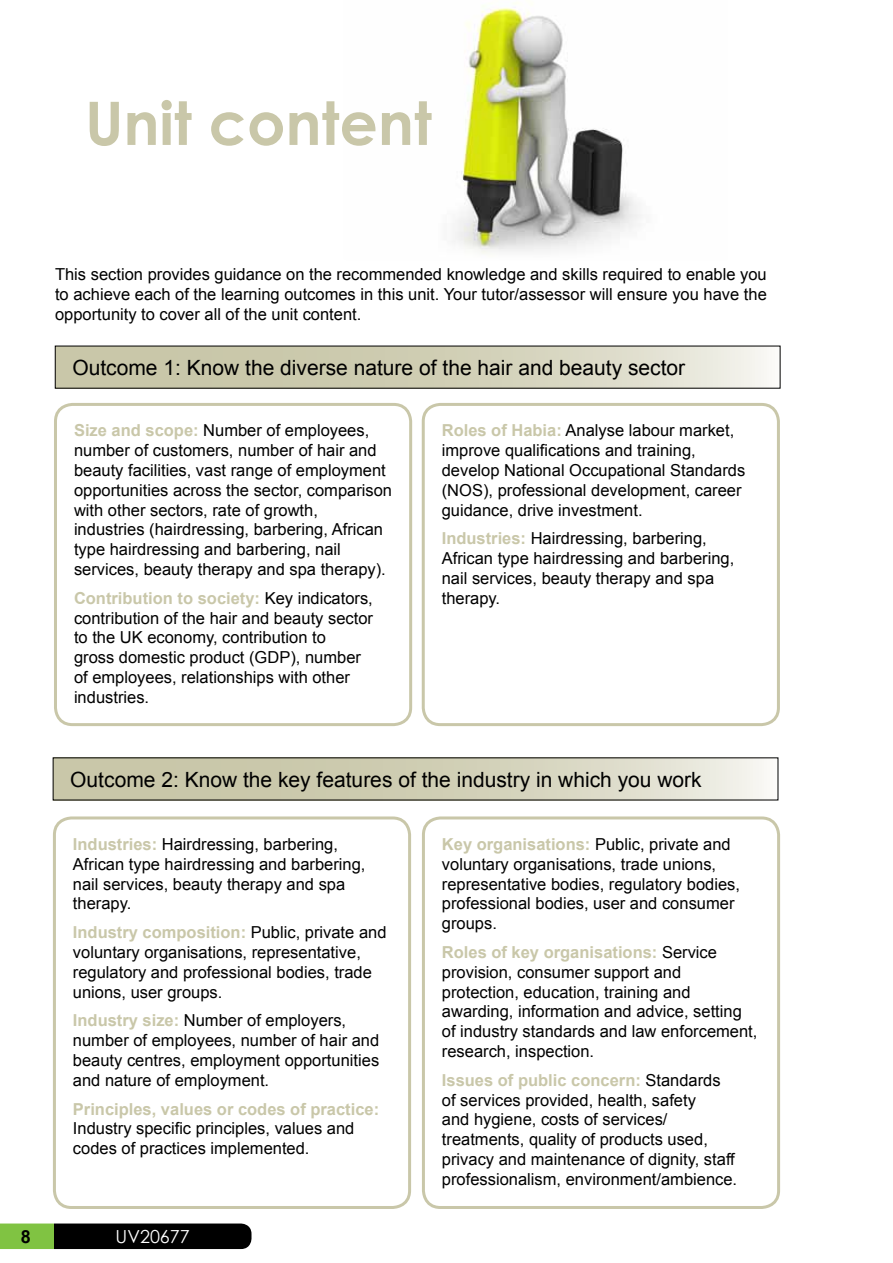
<style>
.page{position:relative;width:893px;height:1263px;background:#fff}
.page>*{position:absolute;margin:0;border:0;box-sizing:border-box;transform-origin:0 0}
.t1{font:700 60px "Century Gothic";color:#c9c7a9}
.t2{font:21px "Arial";color:#000}
.t3{font:18px "Century Gothic";color:#fff}
.t4{font:700 18px "Arial";color:#000}
.t5{font:16.5px/19.8px "Arial";color:#000}
.t6{font:700 16.5px "Arial";color:#c9c7a9}
.s1{font-weight:700;color:#c9c7a9}
</style>
<div class="page">
<img style="left:452px;top:3px;width:190px;height:251px">
<svg style="left:57px;top:348px;width:710px;height:38px;background:#d4d2ba"></svg>
<svg style="left:0;top:1223px;width:251px;height:26px;background:#212f14"></svg>
<div style="left:54px;top:403px;width:358px;height:323px;border:3px solid #c9c7a9;border-radius:17px"></div>
<div style="left:422px;top:403px;width:358px;height:323px;border:3px solid #c9c7a9;border-radius:17px"></div>
<svg style="left:55px;top:760px;width:709px;height:38px;background:#d4d2ba"></svg>
<div style="left:53px;top:816px;width:358px;height:393px;border:3px solid #c9c7a9;border-radius:17px"></div>
<div style="left:422px;top:816px;width:358px;height:393px;border:3px solid #c9c7a9;border-radius:17px"></div>
<h1 class="t1" style="left:85px;top:78px;width:348px">Unit content</h1>
<p class="t5" style="left:55px;top:265px;width:713px;text-align:justify">This section provides guidance on the recommended knowledge and skills required to enable you to achieve each of the learning outcomes in this unit. Your tutor/assessor will ensure you have the opportunity to cover all of the unit content.</p>
<p class="t2" style="left:72px;top:354px;width:614px">Outcome 1: Know the diverse nature of the hair and beauty sector</p>
<p class="t5" style="left:74px;top:421px;width:320px"><span class="s1">Size and scope:</span> Number of employees, number of customers, number of hair and beauty facilities, vast range of employment opportunities across the sector, comparison with other sectors, rate of growth, industries (hairdressing, barbering, African type hairdressing and barbering, nail services, beauty therapy and spa therapy).</p>
<p class="t5" style="left:74px;top:588px;width:300px"><span class="s1">Contribution to society:</span> Key indicators, contribution of the hair and beauty sector to the UK economy, contribution to<br>gross domestic product (GDP), number of employees, relationships with other industries.</p>
<p class="t5" style="left:442px;top:421px;width:305px"><span class="s1">Roles of Habia:</span> Analyse labour market, improve qualifications and training, develop National Occupational Standards (NOS), professional development, career guidance, drive investment.</p>
<p class="t5" style="left:442px;top:529px;width:294px"><span class="s1">Industries:</span> Hairdressing, barbering,<br>African type hairdressing and barbering, nail services, beauty therapy and spa therapy.</p>
<p class="t2" style="left:70px;top:765px;width:633px">Outcome 2: Know the key features of the industry in which you work</p>
<p class="t5" style="left:73px;top:834px;width:294px"><span class="s1">Industries:</span> Hairdressing, barbering,<br>African type hairdressing and barbering, nail services, beauty therapy and spa therapy.</p>
<p class="t5" style="left:73px;top:923px;width:315px"><span class="s1">Industry composition:</span> Public, private and voluntary organisations, representative, regulatory and professional bodies, trade unions, user groups.</p>
<p class="t5" style="left:73px;top:1011px;width:308px"><span class="s1">Industry size:</span> Number of employers, number of employees, number of hair and beauty centres, employment opportunities and nature of employment.</p>
<p class="t6" style="left:73px;top:1098px;width:308px">Principles, values or codes of practice:</p>
<p class="t5" style="left:73px;top:1119px;width:283px">Industry specific principles, values and codes of practices implemented.</p>
<p class="t4" style="left:21px;top:1225px;width:12px">8</p>
<p class="t3" style="left:116px;top:1223px;width:76px">UV20677</p>
<p class="t5" style="left:442px;top:834px;width:300px"><span class="s1">Key organisations:</span> Public, private and voluntary organisations, trade unions, representative bodies, regulatory bodies, professional bodies, user and consumer groups.</p>
<p class="t5" style="left:442px;top:942px;width:317px"><span class="s1">Roles of key organisations:</span> Service provision, consumer support and protection, education, training and awarding, information and advice, setting of industry standards and law enforcement, research, inspection.</p>
<p class="t5" style="left:442px;top:1070px;width:297px"><span class="s1">Issues of public concern:</span> Standards of services provided, health, safety<br>and hygiene, costs of services/ treatments, quality of products used, privacy and maintenance of dignity, staff professionalism, environment/ambience.</p>
</div>
